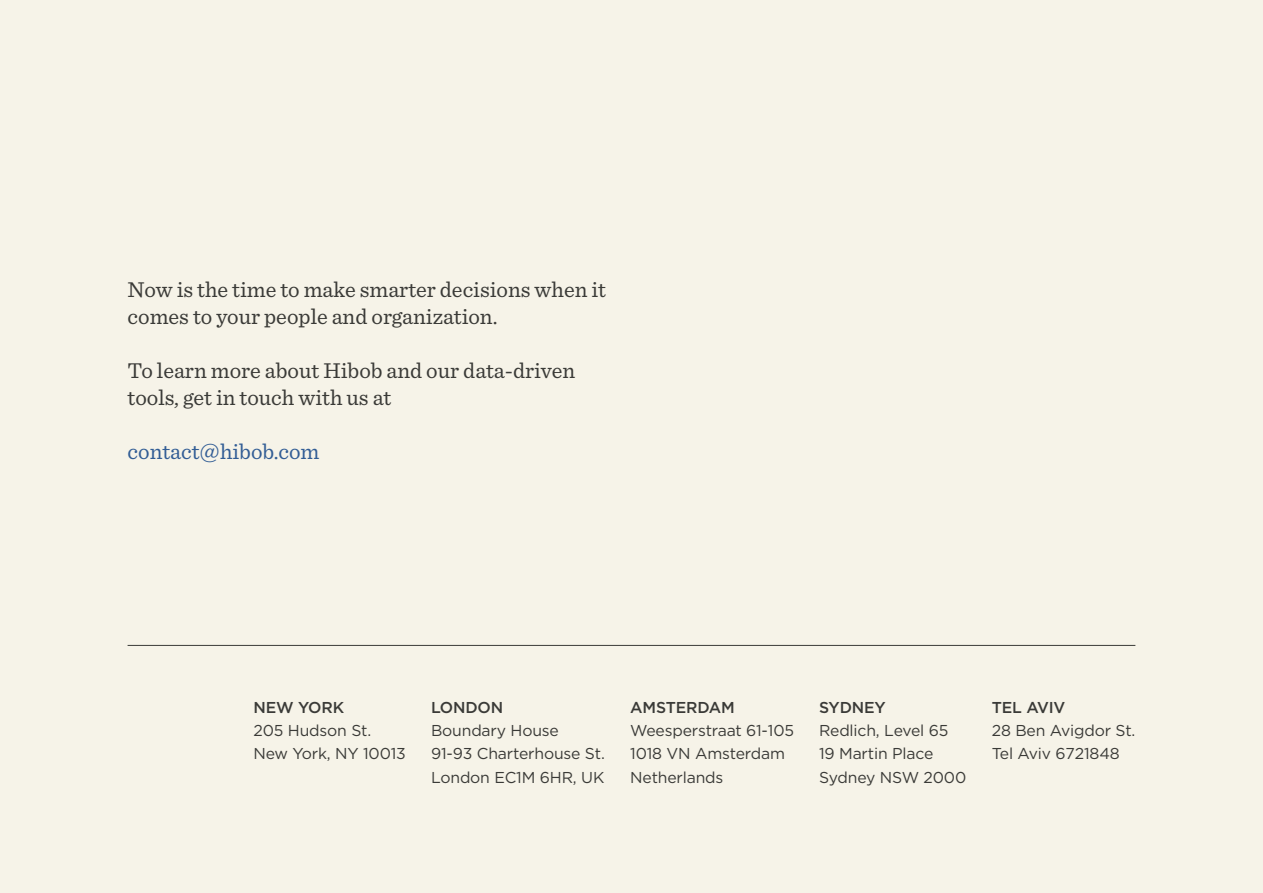
<style>
.page{position:relative;width:1263px;height:893px;background:#f6f3e8}
.page>*{position:absolute;margin:0;border:0;box-sizing:border-box;transform-origin:0 0}
.t1{font:22.5px/27px "Sentinel";color:#3a3a37}
.t2{font:22.5px "Sentinel";color:#325d95}
.t3{font:15.75px/23.2px "Gotham HTF";letter-spacing:-.01em;color:#3a3a37}
.t4{font:500 15.75px "Gotham HTF";letter-spacing:-.01em;color:#3a3a37}
</style>
<div class="page">
<hr style="left:128px;top:645px;width:1007px;height:1px;background:#3a3a37">
<h1 class="t1" style="left:128px;top:275px;width:480px">Now is the time to make smarter decisions when it comes to your people and organization.</h1>
<h1 class="t1" style="left:128px;top:356px;width:449px">To learn more about Hibob and our data-driven tools, get in touch with us at</h1>
<h1 class="t2" style="left:128px;top:435px;width:193px">contact@hibob.com</h1>
<p class="t4" style="left:253px;top:698px;width:92px">NEW YORK</p>
<p class="t3" style="left:253px;top:719px;width:154px">205 Hudson St.<br>New York, NY 10013</p>
<p class="t4" style="left:431px;top:698px;width:74px">LONDON</p>
<p class="t3" style="left:431px;top:719px;width:175px">Boundary House<br>91-93 Charterhouse St.<br>London EC M1 6HR, UK</p>
<p class="t4" style="left:630px;top:698px;width:106px">AMSTERDAM</p>
<p class="t3" style="left:630px;top:719px;width:165px">Weesperstraat 61-105<br>1018 VN Amsterdam<br>Netherlands</p>
<p class="t4" style="left:819px;top:698px;width:68px">SYDNEY</p>
<p class="t3" style="left:819px;top:719px;width:149px">Redlich, Level 65<br>19 Martin Place<br>Sydney NSW 2000</p>
<p class="t4" style="left:992px;top:698px;width:75px">TEL AVIV</p>
<p class="t3" style="left:992px;top:719px;width:145px">28 Ben Avigdor St.<br>Tel Aviv 6721848</p>
</div>
